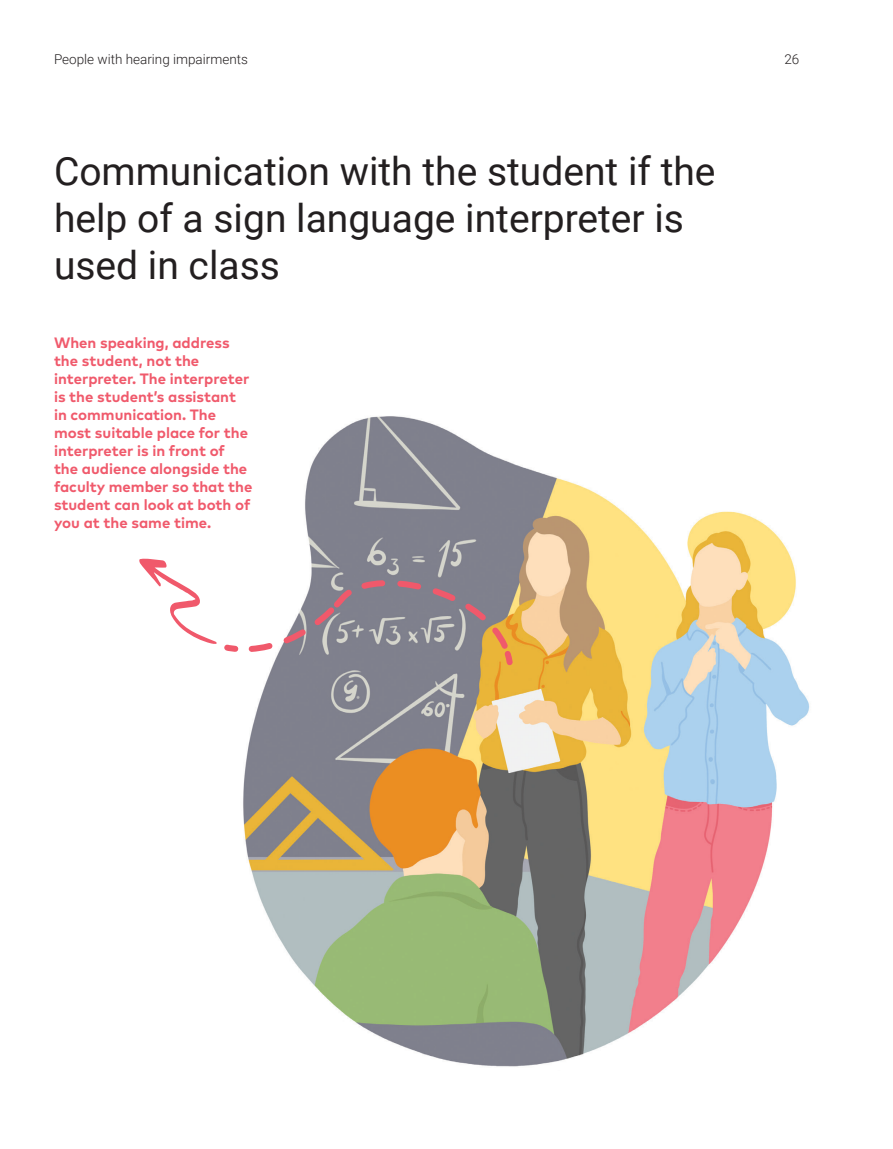
<style>
.page{position:relative;width:893px;height:1149px;background:#fff}
.page>*{position:absolute;margin:0;border:0;box-sizing:border-box;transform-origin:0 0}
.virsraksts{font:39px/46.8px "Roboto";color:#231f20}
.izcelts_SARKANS{font:700 15px/18px "Mark Pro";color:#f05a6c}
.header_nosaukums{font:300 13.5px "Roboto";color:#231f20}
</style>
<div class="page">
<img style="left:243px;top:416px;width:567px;height:651px">
<svg style="left:139px;top:558px;width:377px;height:111px"></svg>
<p class="header_nosaukums" style="left:54px;top:50px;width:195px">People with hearing impairments</p>
<p class="header_nosaukums" style="left:784px;top:50px;width:16px">26</p>
<p class="virsraksts" style="left:54px;top:147px;width:663px">Communication with the student if the help of a sign language interpreter is used in class</p>
<p class="izcelts_SARKANS" style="left:54px;top:332px;width:200px">When speaking, address the student, not the interpreter. The interpreter is the student’s assistant in communication. The most suitable place for the interpreter is in front of the audience alongside the faculty member so that the student can look at both of you at the same time.</p>
</div>
